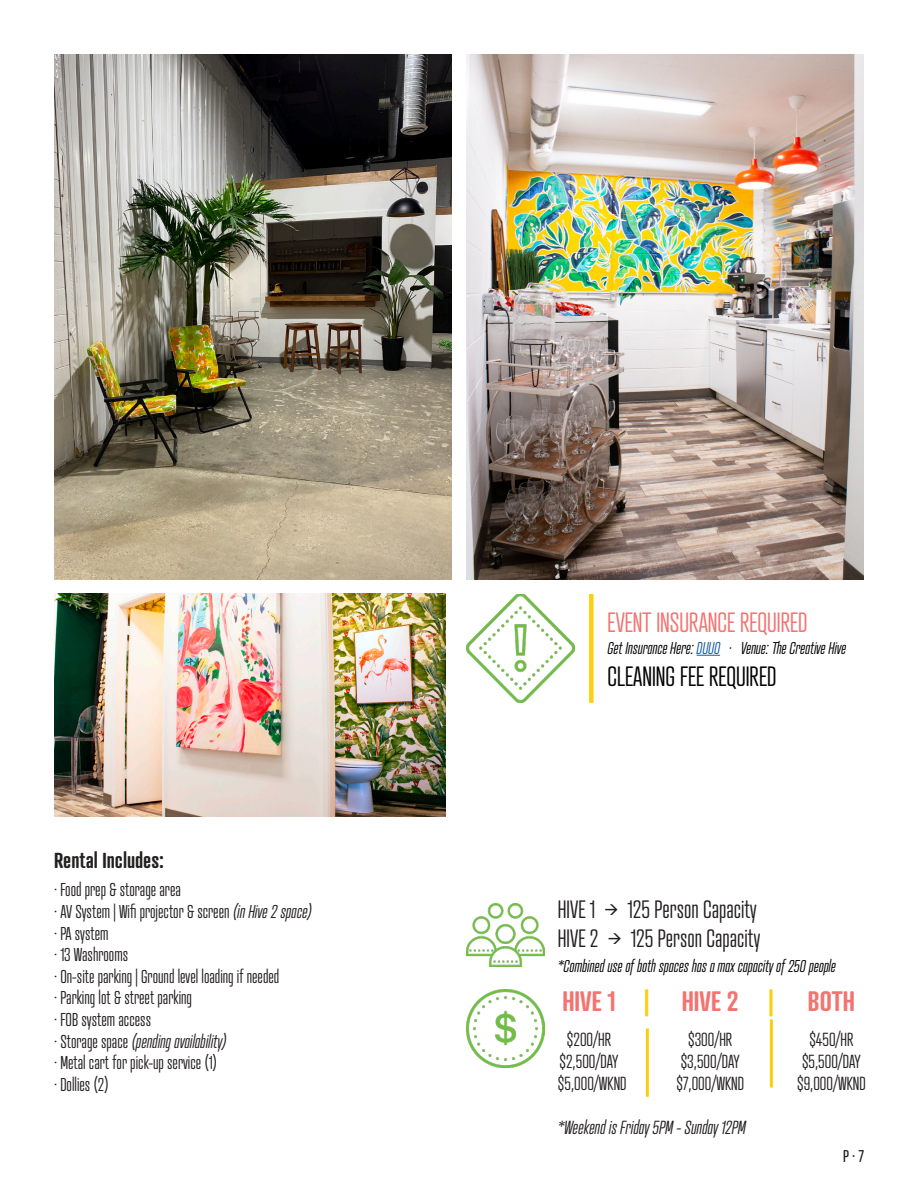
<style>
.page{position:relative;width:918px;height:1188px;background:#fff}
.page>*{position:absolute;margin:0;border:0;box-sizing:border-box;transform-origin:0 0}
.t1{font:600 27.3px "Atrament";color:#f27471}
.t2{font:300 27px "Atrament";color:#f27371}
.t3{font:300 27px "Atrament";color:#000}
.t4{font:300 24.3px "Atrament";color:#231f20}
.t5{font:600 21px "Atrament";color:#231f20}
.t6{font:300 18.3px "Atrament";color:#231f20}
.t7{font:italic 300 18.3px "Atrament";color:#231f20}
.t8{font:300 18px "Atrament";color:#231f20}
.t9{font:italic 300 18px "Atrament";color:#231f20}
.t10{font:italic 300 16.5px "Atrament";color:#000}
.t11{font:16.5px "Atrament";color:#231f20}
.s1{font-style:italic}
.s2{font-style:normal}
.s3{color:#175d9e}
.s4{font-weight:700;color:#fad00f}
</style>
<div class="page">
<img style="left:55px;top:54px;width:397px;height:526px">
<img style="left:55px;top:594px;width:391px;height:222px">
<img style="left:466px;top:54px;width:398px;height:526px">
<img style="left:466px;top:990px;width:78px;height:77px">
<img style="left:466px;top:904px;width:78px;height:63px">
<div style="left:589px;top:594px;width:5px;height:109px;background:#fad00f"></div>
<img style="left:466px;top:594px;width:109px;height:109px">
<svg style="left:697px;top:655px;width:23px;height:1px"></svg>
<hr style="left:646px;top:1029px;width:3px;height:68px;background:#fbce0a">
<hr style="left:770px;top:1019px;width:3px;height:69px;background:#fbce0a">
<p class="t5" style="left:54px;top:847px;width:112px">Rental Includes:</p>
<p class="t8" style="left:54px;top:879px;width:128px">· Food prep &amp; storage area</p>
<p class="t8" style="left:54px;top:901px;width:260px">· AV System | Wifi projector &amp; screen <span class="s1">(in Hive 2 space)</span></p>
<p class="t8" style="left:54px;top:922px;width:56px">· PA system</p>
<p class="t8" style="left:54px;top:944px;width:76px">· 13 Washrooms</p>
<p class="t8" style="left:54px;top:966px;width:227px">· On-site parking | Ground level loading if needed</p>
<p class="t8" style="left:54px;top:987px;width:140px">· Parking lot &amp; street parking</p>
<p class="t8" style="left:54px;top:1009px;width:99px">· FOB system access</p>
<p class="t9" style="left:54px;top:1030px;width:174px"><span class="s2">· Storage space</span> (pending availability)</p>
<p class="t8" style="left:54px;top:1052px;width:165px">· Metal cart for pick-up service (1)</p>
<p class="t8" style="left:54px;top:1074px;width:56px">· Dollies (2)</p>
<p class="t2" style="left:608px;top:607px;width:201px">EVENT INSURANCE REQUIRED</p>
<p class="t10" style="left:608px;top:638px;width:240px">Get Insurance Here: <span class="s3">DUUO</span> · Venue: The Creative Hive</p>
<p class="t3" style="left:608px;top:660px;width:170px">CLEANING FEE REQUIRED</p>
<p class="t4" style="left:558px;top:894px;width:200px">HIVE 1 → 125 Person Capacity</p>
<p class="t4" style="left:558px;top:923px;width:204px">HIVE 2 → 125 Person Capacity</p>
<p class="t10" style="left:558px;top:956px;width:279px">*Combined use of both spaces has a max capacity of 250 people</p>
<p class="t1" style="left:562px;top:984px;width:213px">HIVE 1 <span class="s4">|</span> HIVE 2 <span class="s4">|</span></p>
<p class="t1" style="left:808px;top:984px;width:49px">BOTH</p>
<p class="t6" style="left:567px;top:1028px;width:46px">$200/HR</p>
<p class="t6" style="left:688px;top:1028px;width:46px">$300/HR</p>
<p class="t6" style="left:809px;top:1028px;width:46px">$450/HR</p>
<p class="t6" style="left:560px;top:1050px;width:60px">$2,500/DAY</p>
<p class="t6" style="left:681px;top:1050px;width:60px">$3,500/DAY</p>
<p class="t6" style="left:802px;top:1050px;width:60px">$5,500/DAY</p>
<p class="t6" style="left:558px;top:1072px;width:70px">$5,000/WKND</p>
<p class="t6" style="left:676px;top:1072px;width:69px">$7,000/WKND</p>
<p class="t6" style="left:797px;top:1072px;width:70px">$9,000/WKND</p>
<p class="t7" style="left:558px;top:1116px;width:189px">*Weekend is Friday 5PM - Sunday 12PM</p>
<p class="t11" style="left:843px;top:1146px;width:22px">P · 7</p>
</div>
